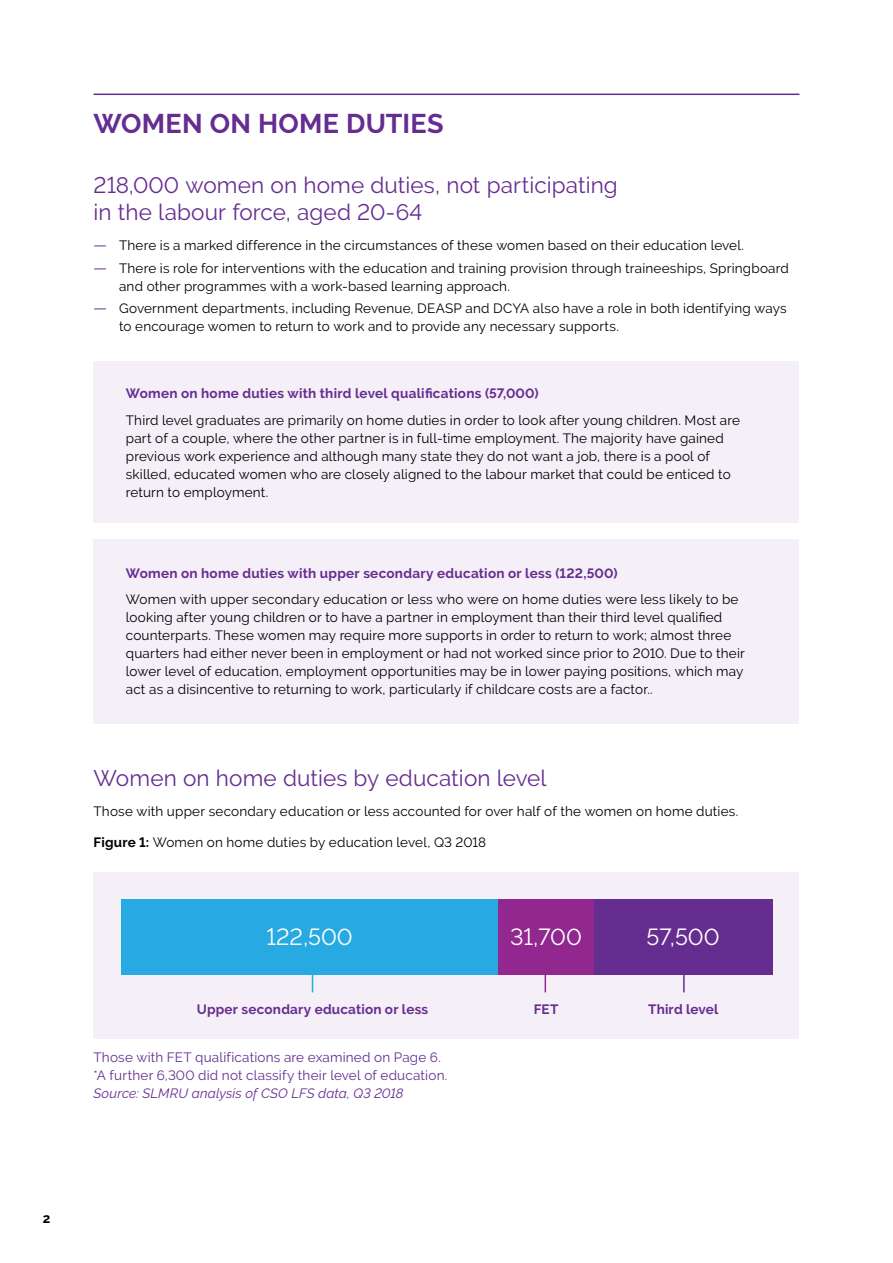
<style>
.page{position:relative;width:893px;height:1263px;background:#fff}
.page>*{position:absolute;margin:0;border:0;box-sizing:border-box;transform-origin:0 0}
.t1{font:700 27px "Raleway";letter-spacing:.01em;color:#662d91}
.t2{font:23.25px "Raleway";color:#fff}
.t3{font:22.5px/27px "Raleway";letter-spacing:.005em;color:#662d91}
.t4{font:13.5px/18px "Raleway";letter-spacing:.015em;color:#000}
.t5{font:700 13.5px "Raleway";letter-spacing:.015em;color:#662d91}
.t6{font:13.5px/18px "Raleway";letter-spacing:.015em;color:#662d91}
.t7{font:italic 13.5px "Raleway";letter-spacing:.01em;color:#662d91}
.t8{font:700 13.5px "Raleway";color:#000}
.s1{font-size:15px;color:#662d91}
.s2{font-weight:700}
</style>
<div class="page">
<div style="left:94px;top:872px;width:705px;height:167px;background:#f5eff7"></div>
<hr style="left:94px;top:94px;width:705px;height:1px;background:#662d91">
<div style="left:94px;top:361px;width:705px;height:162px;background:#f5eff7"></div>
<div style="left:94px;top:539px;width:705px;height:185px;background:#f5eff7"></div>
<div style="left:121px;top:899px;width:378px;height:75px;background:#27aae1"></div>
<div style="left:498px;top:899px;width:96px;height:75px;background:#92278f"></div>
<div style="left:594px;top:899px;width:179px;height:75px;background:#662d91"></div>
<hr style="left:312px;top:960px;width:1px;height:32px;background:#27aae1">
<hr style="left:545px;top:960px;width:1px;height:32px;background:#92278f">
<hr style="left:683px;top:960px;width:2px;height:32px;background:#662d91">
<h1 class="t1" style="left:94px;top:108px;width:352px">WOMEN ON HOME DUTIES</h1>
<h3 class="t3" style="left:94px;top:171px;width:526px">218,000 women on home duties, not participating in the labour force, aged 20-64</h3>
<p class="t4" style="left:94px;top:237px;width:652px"><span class="s1">—</span> There is a marked difference in the circumstances of these women based on their education level.</p>
<p class="t4" style="left:119px;top:259px;width:671px;text-indent:-26px"><span class="s1">—</span> There is role for interventions with the education and training provision through traineeships, Springboard and other programmes with a work-based learning approach.</p>
<p class="t4" style="left:119px;top:299px;width:669px;text-indent:-26px"><span class="s1">—</span> Government departments, including Revenue, DEASP and DCYA also have a role in both identifying ways to encourage women to return to work and to provide any necessary supports.</p>
<p class="t5" style="left:126px;top:386px;width:414px">Women on home duties with third level qualifications (57,000)</p>
<p class="t4" style="left:126px;top:411px;width:616px">Third level graduates are primarily on home duties in order to look after young children. Most are part of a couple, where the other partner is in full-time employment. The majority have gained previous work experience and although many state they do not want a job, there is a pool of skilled, educated women who are closely aligned to the labour market that could be enticed to return to employment.</p>
<p class="t5" style="left:126px;top:565px;width:493px">Women on home duties with upper secondary education or less (122,500)</p>
<p class="t4" style="left:126px;top:590px;width:621px">Women with upper secondary education or less who were on home duties were less likely to be looking after young children or to have a partner in employment than their third level qualified counterparts. These women may require more supports in order to return to work; almost three quarters had either never been in employment or had not worked since prior to 2010. Due to their lower level of education, employment opportunities may be in lower paying positions, which may act as a disincentive to returning to work, particularly if childcare costs are a factor..</p>
<h3 class="t3" style="left:94px;top:764px;width:455px">Women on home duties by education level</h3>
<p class="t4" style="left:94px;top:802px;width:646px">Those with upper secondary education or less accounted for over half of the women on home duties.</p>
<p class="t4" style="left:94px;top:833px;width:394px"><span class="s2">Figure 1:</span> Women on home duties by education level, Q3 2018</p>
<h2 class="t2" style="left:266px;top:924px;width:88px">122,500</h2>
<h2 class="t2" style="left:510px;top:924px;width:73px">31,700</h2>
<h2 class="t2" style="left:647px;top:924px;width:75px">57,500</h2>
<p class="t5" style="left:197px;top:1001px;width:233px">Upper secondary education or less</p>
<p class="t5" style="left:534px;top:1001px;width:26px">FET</p>
<p class="t5" style="left:648px;top:1001px;width:72px">Third level</p>
<p class="t6" style="left:94px;top:1048px;width:355px">Those with FET qualifications are examined on Page 6. *A further 6,300 did not classify their level of education.</p>
<p class="t7" style="left:94px;top:1085px;width:312px">Source: SLMRU analysis of CSO LFS data, Q3 2018</p>
<p class="t8" style="left:43px;top:1210px;width:9px">2</p>
</div>
